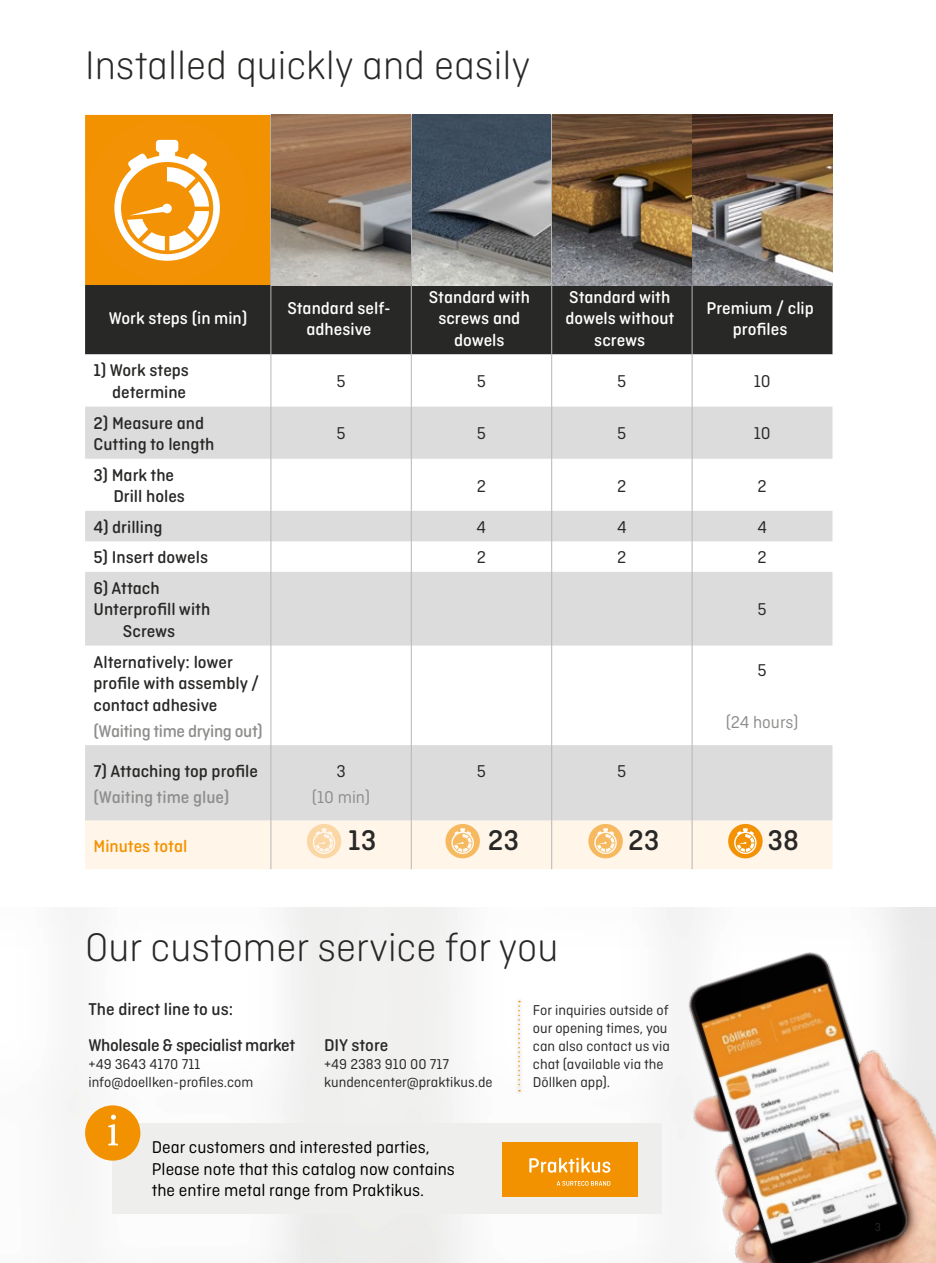
<style>
.page{position:relative;width:936px;height:1263px;background:#fff}
.page>*{position:absolute;margin:0;border:0;box-sizing:border-box;transform-origin:0 0}
.t1{font:300 42px "Ciutadella Rounded";color:#282827}
.t2{font:500 30px "Ciutadella Rounded";color:#282827}
.t3{font:500 18px/21.6px "Ciutadella Rounded";color:#282827}
.t4{font:500 18px/21.6px "Ciutadella Rounded";color:#fff;text-align:center}
.t5{font:18px/21.6px "Ciutadella Rounded";color:#000}
.t6{font:500 18px/36px "Ciutadella Rounded";letter-spacing:-.02em;color:#282827}
.t7{font:18px "Ciutadella Rounded";color:#282827}
.t8{font:500 18px "Ciutadella Rounded";letter-spacing:-.02em;color:#8e8e8d}
.t9{font:500 18px "Ciutadella Rounded";color:#8e8e8d}
.t10{font:18px "Ciutadella Rounded";color:#8e8e8d}
.t11{font:500 18px "Ciutadella Rounded";color:#f39200}
.t12{font:15px/18px "Ciutadella Rounded";color:#282827}
.t13{font:12px "Ciutadella Rounded";color:#282827}
</style>
<div class="page">
<svg style="left:85px;top:115px;width:747px;height:239px;background:#4d3c21"></svg>
<svg style="left:85px;top:354px;width:747px;height:53px"></svg>
<svg style="left:85px;top:407px;width:747px;height:414px;fill:#dcdcdc"></svg>
<hr style="left:270px;top:285px;width:1px;height:69px;background:#b7b6b6">
<hr style="left:411px;top:285px;width:1px;height:69px;background:#b7b6b6">
<hr style="left:691px;top:285px;width:1px;height:69px;background:#b7b6b6">
<hr style="left:270px;top:354px;width:1px;height:53px;background:#b7b6b6">
<hr style="left:411px;top:354px;width:1px;height:53px;background:#b7b6b6">
<hr style="left:691px;top:354px;width:1px;height:53px;background:#b7b6b6">
<hr style="left:270px;top:407px;width:1px;height:52px;background:#b7b6b6">
<hr style="left:411px;top:407px;width:1px;height:52px;background:#b7b6b6">
<hr style="left:691px;top:407px;width:1px;height:52px;background:#b7b6b6">
<hr style="left:270px;top:459px;width:1px;height:52px;background:#b7b6b6">
<hr style="left:411px;top:459px;width:1px;height:52px;background:#b7b6b6">
<hr style="left:691px;top:459px;width:1px;height:52px;background:#b7b6b6">
<hr style="left:270px;top:511px;width:1px;height:30px;background:#b7b6b6">
<hr style="left:411px;top:511px;width:1px;height:30px;background:#b7b6b6">
<hr style="left:691px;top:511px;width:1px;height:30px;background:#b7b6b6">
<hr style="left:270px;top:572px;width:1px;height:73px;background:#b7b6b6">
<hr style="left:411px;top:572px;width:1px;height:73px;background:#b7b6b6">
<hr style="left:691px;top:572px;width:1px;height:73px;background:#b7b6b6">
<hr style="left:270px;top:645px;width:1px;height:100px;background:#b7b6b6">
<hr style="left:411px;top:645px;width:1px;height:100px;background:#b7b6b6">
<hr style="left:691px;top:645px;width:1px;height:100px;background:#b7b6b6">
<hr style="left:270px;top:541px;width:1px;height:31px;background:#b7b6b6">
<hr style="left:411px;top:541px;width:1px;height:31px;background:#b7b6b6">
<hr style="left:691px;top:541px;width:1px;height:31px;background:#b7b6b6">
<hr style="left:270px;top:745px;width:1px;height:76px;background:#b7b6b6">
<hr style="left:411px;top:745px;width:1px;height:76px;background:#b7b6b6">
<hr style="left:691px;top:745px;width:1px;height:76px;background:#b7b6b6">
<hr style="left:551px;top:285px;width:1px;height:69px;background:#b7b6b6">
<hr style="left:551px;top:354px;width:1px;height:53px;background:#b7b6b6">
<hr style="left:551px;top:407px;width:1px;height:52px;background:#b7b6b6">
<hr style="left:551px;top:459px;width:1px;height:52px;background:#b7b6b6">
<hr style="left:551px;top:511px;width:1px;height:30px;background:#b7b6b6">
<hr style="left:551px;top:541px;width:1px;height:31px;background:#b7b6b6">
<hr style="left:551px;top:572px;width:1px;height:73px;background:#b7b6b6">
<hr style="left:551px;top:645px;width:1px;height:100px;background:#b7b6b6">
<hr style="left:551px;top:745px;width:1px;height:76px;background:#b7b6b6">
<hr style="left:270px;top:115px;width:1px;height:170px;background:#b7b6b6">
<hr style="left:410px;top:115px;width:2px;height:170px;background:#b7b6b6">
<div style="left:86px;top:120px;width:162px;height:161px;background:#f39205;border-radius:50%"></div>
<svg style="left:114px;top:140px;width:106px;height:121px"></svg>
<img style="left:271px;top:115px;width:139px;height:170px">
<img style="left:412px;top:115px;width:420px;height:170px">
<svg style="left:85px;top:821px;width:747px;height:48px;background:#fdefdd"></svg>
<div style="left:113px;top:1123px;width:549px;height:91px;background:#eeeeed"></div>
<div style="left:85px;top:1105px;width:55px;height:56px;background:#f39200;border-radius:50%"></div>
<svg style="left:108px;top:1115px;width:10px;height:30px"></svg>
<div style="left:502px;top:1142px;width:136px;height:55px;background:#f39200"></div>
<svg style="left:529px;top:1157px;width:81px;height:16px"></svg>
<svg style="left:556px;top:1181px;width:54px;height:5px"></svg>
<img style="left:621px;top:907px;width:314px;height:356px">
<div style="left:514px;top:997px;width:10px;height:98px;background:#f9f9f9"></div>
<svg style="left:518px;top:1001px;width:2px;height:90px"></svg>
<h1 class="t1" style="left:85px;top:42px;width:447px">Installed quickly and easily</h1>
<p class="t4" style="left:109px;top:308px;width:140px">Work steps (in min)</p>
<p class="t4" style="left:287px;top:297px;width:105px">Standard self&shy;adhesive</p>
<p class="t4" style="left:428px;top:286px;width:103px">Standard with screws and dowels</p>
<p class="t4" style="left:565px;top:286px;width:110px">Standard with dowels without screws</p>
<p class="t4" style="left:706px;top:297px;width:109px">Premium / clip profiles</p>
<p class="t3" style="left:94px;top:360px;width:97px;text-align:right">1) Work steps determine</p>
<p class="t7" style="left:336px;top:371px;width:11px">5</p>
<p class="t7" style="left:477px;top:371px;width:11px">5</p>
<p class="t7" style="left:617px;top:371px;width:11px">5</p>
<p class="t7" style="left:753px;top:371px;width:18px">10</p>
<p class="t3" style="left:94px;top:412px;width:122px">2) Measure and<br>Cutting to length</p>
<p class="t3" style="left:113px;top:464px;width:73px;text-indent:-20px">3) Mark the<br>Drill holes</p>
<p class="t7" style="left:336px;top:424px;width:11px">5</p>
<p class="t7" style="left:477px;top:424px;width:11px">5</p>
<p class="t7" style="left:617px;top:424px;width:11px">5</p>
<p class="t7" style="left:753px;top:424px;width:18px">10</p>
<p class="t7" style="left:477px;top:476px;width:11px">2</p>
<p class="t7" style="left:617px;top:476px;width:11px">2</p>
<p class="t7" style="left:757px;top:476px;width:11px">2</p>
<p class="t3" style="left:93px;top:516px;width:70px">4) drilling</p>
<p class="t7" style="left:476px;top:517px;width:11px">4</p>
<p class="t7" style="left:617px;top:517px;width:11px">4</p>
<p class="t7" style="left:757px;top:517px;width:11px">4</p>
<p class="t3" style="left:93px;top:547px;width:116px">5) Insert dowels</p>
<p class="t7" style="left:477px;top:548px;width:11px">2</p>
<p class="t7" style="left:617px;top:548px;width:11px">2</p>
<p class="t7" style="left:757px;top:548px;width:11px">2</p>
<p class="t3" style="left:93px;top:577px;width:68px">6) Attach</p>
<p class="t3" style="left:93px;top:599px;width:118px">Unterprofill with</p>
<p class="t3" style="left:123px;top:620px;width:54px">Screws</p>
<p class="t7" style="left:757px;top:600px;width:11px">5</p>
<p class="t3" style="left:93px;top:651px;width:167px">Alternatively: lower profile with assembly / contact adhesive</p>
<p class="t8" style="left:93px;top:721px;width:171px">(Waiting time drying out)</p>
<p class="t3" style="left:93px;top:760px;width:166px">7) Attaching top profile</p>
<p class="t9" style="left:93px;top:787px;width:137px">(Waiting time glue)</p>
<p class="t7" style="left:336px;top:761px;width:11px">3</p>
<p class="t10" style="left:312px;top:787px;width:60px">(10 min)</p>
<p class="t7" style="left:477px;top:761px;width:11px">5</p>
<p class="t7" style="left:617px;top:761px;width:11px">5</p>
<p class="t7" style="left:757px;top:660px;width:11px">5</p>
<p class="t10" style="left:725px;top:712px;width:74px">(24 hours)</p>
<p class="t11" style="left:93px;top:836px;width:95px">Minutes total</p>
<h2 class="t2" style="left:348px;top:823px;width:30px">13</h2>
<h2 class="t2" style="left:488px;top:823px;width:33px">23</h2>
<h2 class="t2" style="left:628px;top:823px;width:33px">23</h2>
<h2 class="t2" style="left:767px;top:823px;width:33px">38</h2>
<h1 class="t1" style="left:85px;top:924px;width:475px">Our customer service for you</h1>
<p class="t6" style="left:88px;top:991px;width:208px">The direct line to us:<br>Wholesale &amp; specialist market</p>
<p class="t12" style="left:88px;top:1055px;width:166px">+49 3643 4170 711 info@doellken-profiles.com</p>
<p class="t3" style="left:324px;top:1034px;width:66px">DIY store</p>
<p class="t12" style="left:324px;top:1055px;width:170px">+49 2383 910 00 717 kundencenter@praktikus.de</p>
<p class="t5" style="left:152px;top:1136px;width:304px">Dear customers and interested parties,<br>Please note that this catalog now contains the entire metal range from Praktikus.</p>
<p class="t12" style="left:533px;top:1001px;width:138px">For inquiries outside of our opening times, you can also contact us via chat (available via the<br>Döllken app).</p>
<p class="t13" style="left:874px;top:1220px;width:8px">3</p>
</div>
